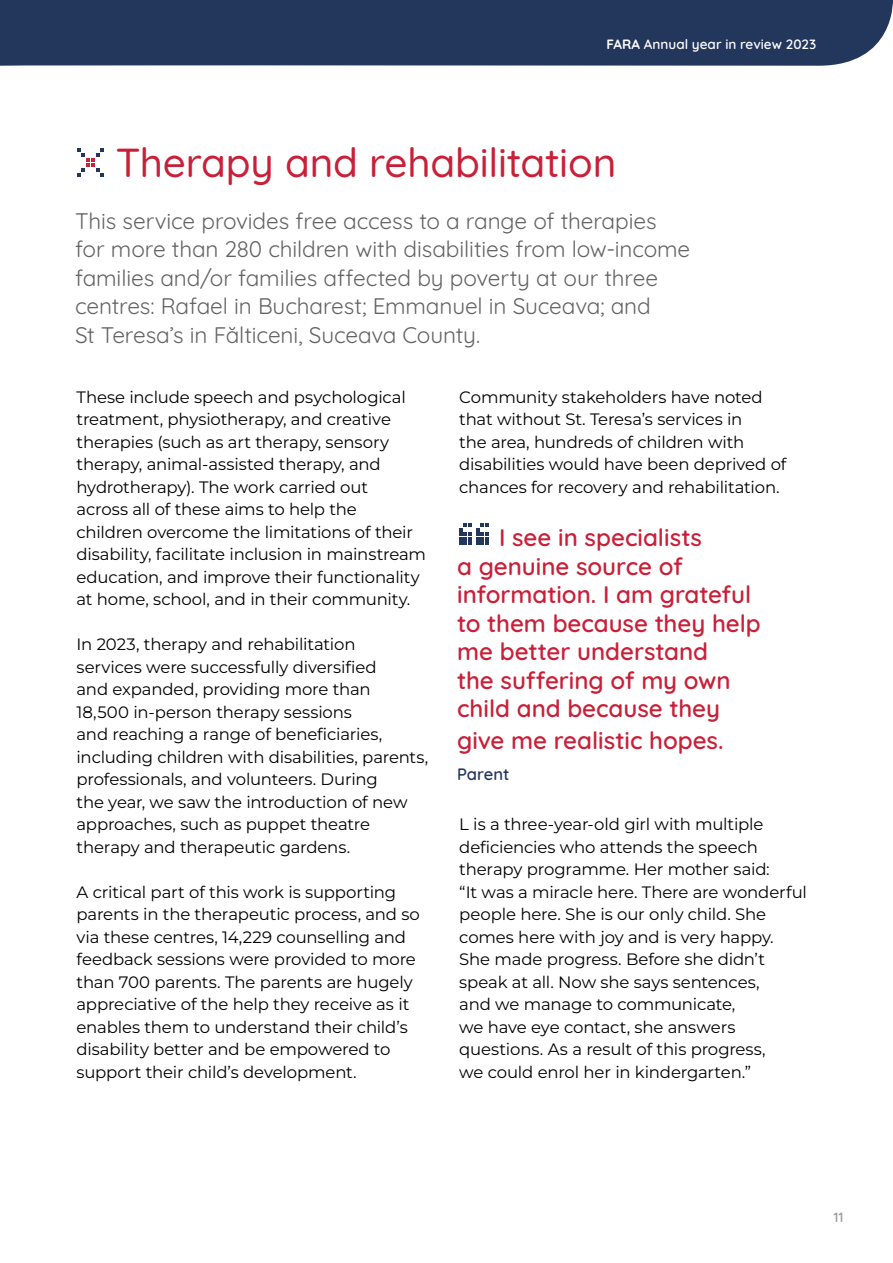
<style>
.page{position:relative;width:893px;height:1263px;background:#fff}
.page>*{position:absolute;margin:0;border:0;box-sizing:border-box;transform-origin:0 0}
.t1{font:500 40.5px "Quicksand";letter-spacing:-.005em;color:#c92039}
.t2{font:600 24px/28.5px "Quicksand";color:#c92039}
.t3{font:22.5px/28.5px "Quicksand";letter-spacing:-.005em;color:#646363}
.t4{font:16.5px/22.5px "Montserrat";letter-spacing:-.01em;color:#000}
.t5{font:600 16.5px "Quicksand";letter-spacing:-.005em;color:#23375c}
.t6{font:600 13.5px "Quicksand";color:#fff}
.t7{font:600 13.5px "Quicksand";color:#9d9d9c}
.s1{font-weight:700}
</style>
<div class="page">
<div style="left:0;top:0;width:893px;height:66px;background:#23375c"></div>
<svg style="left:77px;top:148px;width:27px;height:29px"></svg>
<svg style="left:459px;top:523px;width:29px;height:22px"></svg>
<p class="t6" style="left:606px;top:33px;width:211px"><span class="s1">FARA</span> Annual year in review 2023</p>
<h1 class="t1" style="left:116px;top:130px;width:502px">Therapy and rehabilitation</h1>
<p class="t3" style="left:75px;top:204px;width:617px">This service provides free access to a range of therapies for more than 280 children with disabilities from low-income families and/or families affected by poverty at our three centres: Rafael in Bucharest; Emmanuel in Suceava; and<br>St Teresa’s in Fălticeni, Suceava County.</p>
<p class="t4" style="left:77px;top:385px;width:351px">These include speech and psychological treatment, physiotherapy, and creative therapies (such as art therapy, sensory therapy, animal-assisted therapy, and hydrotherapy). The work carried out<br>across all of these aims to help the children overcome the limitations of their disability, facilitate inclusion in mainstream education, and improve their functionality at home, school, and in their community.</p>
<p class="t4" style="left:77px;top:632px;width:353px">In 2023, therapy and rehabilitation<br>services were successfully diversified<br>and expanded, providing more than<br>18,500 in-person therapy sessions<br>and reaching a range of beneficiaries, including children with disabilities, parents, professionals, and volunteers. During<br>the year, we saw the introduction of new approaches, such as puppet theatre therapy and therapeutic gardens.</p>
<p class="t4" style="left:77px;top:880px;width:345px">A critical part of this work is supporting parents in the therapeutic process, and so via these centres, 14,229 counselling and feedback sessions were provided to more than 700 parents. The parents are hugely appreciative of the help they receive as it enables them to understand their child’s disability better and be empowered to support their child’s development.</p>
<p class="t4" style="left:459px;top:385px;width:329px">Community stakeholders have noted that without St. Teresa’s services in<br>the area, hundreds of children with disabilities would have been deprived of chances for recovery and rehabilitation.</p>
<h2 class="t2" style="left:457px;top:521px;width:305px;text-indent:42px">I see in specialists<br>a genuine source of information. I am grateful to them because they help me better understand<br>the suffering of my own child and because they</h2>
<h2 class="t2" style="left:457px;top:723px;width:268px">give me realistic hopes.</h2>
<p class="t5" style="left:457px;top:761px;width:54px">Parent</p>
<p class="t4" style="left:459px;top:813px;width:349px">L is a three-year-old girl with multiple deficiencies who attends the speech therapy programme. Her mother said:<br>“It was a miracle here. There are wonderful people here. She is our only child. She comes here with joy and is very happy.<br>She made progress. Before she didn’t speak at all. Now she says sentences,<br>and we manage to communicate,<br>we have eye contact, she answers questions. As a result of this progress,<br>we could enrol her in kindergarten.”</p>
<p class="t7" style="left:833px;top:1206px;width:12px">11</p>
</div>
